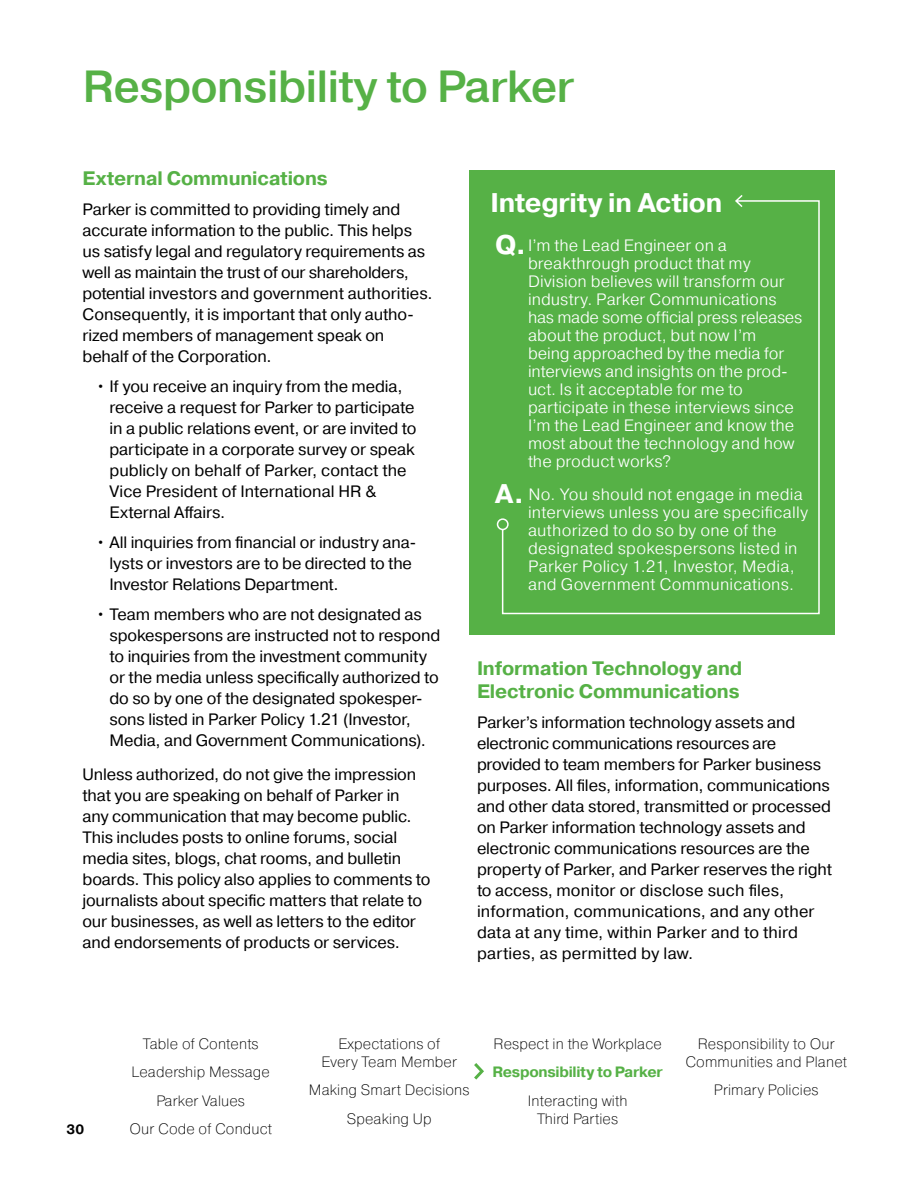
<style>
.page{position:relative;width:918px;height:1188px;background:#fff}
.page>*{position:absolute;margin:0;border:0;box-sizing:border-box;transform-origin:0 0}
.t1{font:500 45px "Pragmatica";letter-spacing:-.02em;color:#56b146}
.t2{font:700 27px "Pragmatica";letter-spacing:-.015em;color:#fff}
.t3{font:700 19.5px/22.5px "Pragmatica";letter-spacing:-.01em;color:#56b146}
.t4{font:16.5px/21px "Pragmatica";letter-spacing:-.01em;color:#000}
.t5{font:300 16.5px/18px "Pragmatica";letter-spacing:.005em;color:#fff}
.t6{font:200 15px/28.5px "Pragmatica";letter-spacing:.01em;color:#000;text-align:center}
.t7{font:700 15px "Pragmatica";letter-spacing:-.02em;color:#56b146}
.t8{font:700 13.5px "Pragmatica";color:#000}
.s1{font-weight:700;font-size:27px}
</style>
<div class="page">
<div style="left:470px;top:171px;width:366px;height:464px;background:#56b146"></div>
<svg style="left:496px;top:195px;width:324px;height:420px"></svg>
<svg style="left:474px;top:1063px;width:10px;height:17px"></svg>
<h1 class="t1" style="left:82px;top:58px;width:494px">Responsibility to Parker</h1>
<p class="t3" style="left:82px;top:167px;width:247px">External Communications</p>
<p class="t4" style="left:82px;top:199px;width:352px">Parker is committed to providing timely and accurate information to the public. This helps us satisfy legal and regulatory requirements as well as maintain the trust of our shareholders, potential investors and government authorities.<br>Consequently, it is important that only autho&shy;rized members of management speak on behalf of the Corporation.</p>
<p class="t4" style="left:109px;top:376px;width:309px;text-indent:-13px">• If you receive an inquiry from the media, receive a request for Parker to participate in a public relations event, or are invited to participate in a corporate survey or speak publicly on behalf of Parker, contact the Vice President of International HR &amp; External Affairs.</p>
<p class="t4" style="left:109px;top:532px;width:309px;text-indent:-13px">• All inquiries from financial or industry ana&shy;lysts or investors are to be directed to the<br>Investor Relations Department.</p>
<p class="t4" style="left:109px;top:604px;width:332px;text-indent:-13px">• Team members who are not designated as spokespersons are instructed not to respond to inquiries from the investment community or the media unless specifically authorized to do so by one of the designated spokesper&shy;sons listed in Parker Policy 1.21 (Investor, Media, and Government Communications).</p>
<p class="t4" style="left:82px;top:765px;width:350px">Unless authorized, do not give the impression that you are speaking on behalf of Parker in<br>any communication that may become public.<br>This includes posts to online forums, social media sites, blogs, chat rooms, and bulletin boards. This policy also applies to comments to journalists about specific matters that relate to our businesses, as well as letters to the editor and endorsements of products or services.</p>
<h2 class="t2" style="left:490px;top:185px;width:233px">Integrity in Action</h2>
<p class="t5" style="left:528px;top:236px;width:276px;text-indent:-33px"><span class="s1">Q.</span>I’m the Lead Engineer on a breakthrough product that my<br>Division believes will transform our industry. Parker Communications has made some official press releases about the product, but now I’m<br>being approached by the media for interviews and insights on the prod&shy;uct. Is it acceptable for me to participate in these interviews since<br>I’m the Lead Engineer and know the most about the technology and how the product works?</p>
<p class="t5" style="left:528px;top:485px;width:282px;text-indent:-33px"><span class="s1">A.</span> No. You should not engage in media interviews unless you are specifically authorized to do so by one of the designated spokespersons listed in Parker Policy 1.21, Investor, Media, and Government Communications.</p>
<p class="t3" style="left:477px;top:657px;width:267px">Information Technology and<br>Electronic Communications</p>
<p class="t4" style="left:477px;top:712px;width:357px">Parker’s information technology assets and electronic communications resources are provided to team members for Parker business purposes. All files, information, communications and other data stored, transmitted or processed on Parker information technology assets and electronic communications resources are the property of Parker, and Parker reserves the right to access, monitor or disclose such files, information, communications, and any other data at any time, within Parker and to third parties, as permitted by law.</p>
<p class="t8" style="left:67px;top:1120px;width:19px">30</p>
<p class="t6" style="left:129px;top:1029px;width:144px">Table of Contents<br>Leadership Message<br>Parker Values<br>Our Code of Conduct</p>
<p class="t6" style="left:322px;top:1034px;width:137px;line-height:18px">Expectations of<br>Every Team Member</p>
<p class="t6" style="left:309px;top:1075px;width:162px">Making Smart Decisions<br>Speaking Up</p>
<p class="t6" style="left:493px;top:1029px;width:170px">Respect in the Workplace</p>
<p class="t7" style="left:492px;top:1062px;width:172px">Responsibility to Parker</p>
<p class="t6" style="left:528px;top:1091px;width:101px;line-height:18px">Interacting with<br>Third Parties</p>
<p class="t6" style="left:685px;top:1034px;width:163px;line-height:18px">Responsibility to Our<br>Communities and Planet</p>
<p class="t6" style="left:714px;top:1075px;width:106px">Primary Policies</p>
</div>
